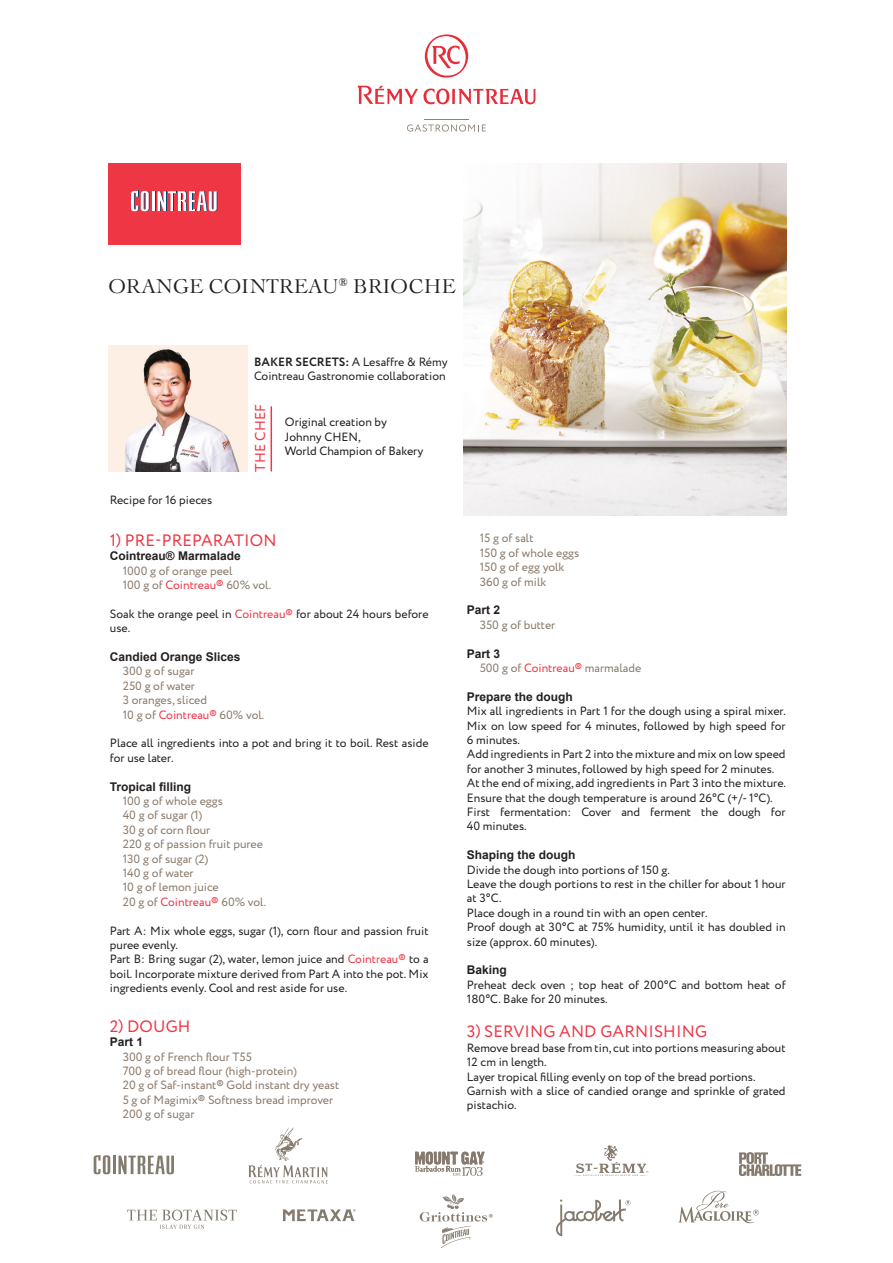
<style>
.page{position:relative;width:893px;height:1263px;background:#fff}
.page>*{position:absolute;margin:0;border:0;box-sizing:border-box;transform-origin:0 0}
.TITRE_RECETTE{font:19.5px "Le Cochin BQ";letter-spacing:.015em;color:#231f20}
.TITRE_PARAGRAPHE{font:16.5px "Circe";letter-spacing:.01em;color:#ee3645}
.TITRE_PARAGRAPHE-2{font:14.25px "Circe";letter-spacing:.01em;color:#ee3645}
.TEXTE{font:12px/14.4px "Circe";color:#231f20}
.INGREDIENTS{font:12px "Circe";color:#897869}
.SOUS_TITRE{font:700 12px "Arial";color:#231f20}
.adresse{font:12px/14.4px "Circe";color:#231f20}
.CHEF{font:12px "Circe";color:#1e1c1c}
.s1{font-weight:700}
.s2{color:#ee3645}
</style>
<div class="page">
<svg style="left:358px;top:86px;width:177px;height:18px"></svg>
<svg style="left:425px;top:34px;width:43px;height:44px"></svg>
<hr style="left:424px;top:119px;width:45px;height:1px;background:#918273">
<svg style="left:407px;top:124px;width:79px;height:8px"></svg>
<svg style="left:283px;top:1209px;width:73px;height:12px"></svg>
<svg style="left:420px;top:1194px;width:73px;height:54px"></svg>
<svg style="left:556px;top:1199px;width:74px;height:37px"></svg>
<svg style="left:678px;top:1190px;width:81px;height:34px"></svg>
<svg style="left:739px;top:1152px;width:62px;height:24px"></svg>
<svg style="left:574px;top:1145px;width:75px;height:31px"></svg>
<hr style="left:113px;top:1155px;width:3px;height:19px;background:#837b6e">
<svg style="left:94px;top:1155px;width:16px;height:19px"></svg>
<svg style="left:118px;top:1155px;width:56px;height:19px"></svg>
<svg style="left:249px;top:1127px;width:79px;height:56px"></svg>
<svg style="left:127px;top:1209px;width:110px;height:20px"></svg>
<svg style="left:415px;top:1152px;width:69px;height:24px"></svg>
<div style="left:108px;top:164px;width:133px;height:81px;background:#ee3645"></div>
<svg style="left:131px;top:190px;width:86px;height:21px"></svg>
<img style="left:464px;top:164px;width:323px;height:352px">
<img style="left:108px;top:345px;width:139px;height:127px">
<hr style="left:271px;top:407px;width:1px;height:64px;background:#ee3645">
<p class="TITRE_RECETTE" style="left:108px;top:274px;width:349px">ORANGE COINTREAU<sup>®</sup> BRIOCHE</p>
<p class="adresse" style="left:254px;top:355px;width:195px"><span class="s1">BAKER SECRETS:</span> A Lesaffre &amp; Rémy<br>Cointreau Gastronomie collaboration</p>
<p class="TEXTE" style="left:110px;top:493px;width:104px">Recipe for 16 pieces</p>
<p class="TITRE_PARAGRAPHE-2" style="left:251px;top:472px;width:69px;rotate:-90deg">THE CHEF</p>
<p class="CHEF" style="left:285px;top:414px;width:103px">Original creation by</p>
<p class="CHEF" style="left:285px;top:429px;width:77px">Johnny CHEN,</p>
<p class="CHEF" style="left:285px;top:443px;width:140px">World Champion of Bakery</p>
<p class="TITRE_PARAGRAPHE" style="left:110px;top:529px;width:168px">1) PRE-PREPARATION</p>
<p class="SOUS_TITRE" style="left:110px;top:547px;width:132px">Cointreau® Marmalade</p>
<p class="INGREDIENTS" style="left:123px;top:562px;width:112px">1000 g of orange peel</p>
<p class="INGREDIENTS" style="left:123px;top:577px;width:150px">100 g of <span class="s2">Cointreau®</span> 60% vol.</p>
<p class="TEXTE" style="left:110px;top:607px;width:320px">Soak the orange peel in <span class="s2">Cointreau®</span> for about 24 hours before use.</p>
<p class="SOUS_TITRE" style="left:110px;top:648px;width:132px">Candied Orange Slices</p>
<p class="INGREDIENTS" style="left:123px;top:663px;width:73px">300 g of sugar</p>
<p class="INGREDIENTS" style="left:123px;top:678px;width:74px">250 g of water</p>
<p class="INGREDIENTS" style="left:123px;top:692px;width:86px">3 oranges, sliced</p>
<p class="INGREDIENTS" style="left:123px;top:706px;width:143px">10 g of <span class="s2">Cointreau®</span> 60% vol.</p>
<p class="TEXTE" style="left:110px;top:736px;width:320px">Place all ingredients into a pot and bring it to boil. Rest aside for use later.</p>
<p class="SOUS_TITRE" style="left:110px;top:778px;width:83px">Tropical filling</p>
<p class="INGREDIENTS" style="left:123px;top:793px;width:102px">100 g of whole eggs</p>
<p class="INGREDIENTS" style="left:123px;top:807px;width:81px">40 g of sugar (1)</p>
<p class="INGREDIENTS" style="left:123px;top:822px;width:89px">30 g of corn flour</p>
<p class="INGREDIENTS" style="left:123px;top:836px;width:142px">220 g of passion fruit puree</p>
<p class="INGREDIENTS" style="left:123px;top:850px;width:87px">130 g of sugar (2)</p>
<p class="INGREDIENTS" style="left:123px;top:865px;width:73px">140 g of water</p>
<p class="INGREDIENTS" style="left:123px;top:879px;width:98px">10 g of lemon juice</p>
<p class="INGREDIENTS" style="left:123px;top:894px;width:145px">20 g of <span class="s2">Cointreau®</span> 60% vol.</p>
<p class="TEXTE" style="left:110px;top:924px;width:320px">Part A: Mix whole eggs, sugar (1), corn flour and passion fruit puree evenly.</p>
<p class="TEXTE" style="left:110px;top:952px;width:320px;text-align:justify">Part B: Bring sugar (2), water, lemon juice and <span class="s2">Cointreau®</span> to a boil. Incorporate mixture derived from Part A into the pot. Mix ingredients evenly. Cool and rest aside for use.</p>
<p class="TITRE_PARAGRAPHE" style="left:110px;top:1015px;width:82px">2) DOUGH</p>
<p class="SOUS_TITRE" style="left:110px;top:1033px;width:35px">Part 1</p>
<p class="INGREDIENTS" style="left:123px;top:1048px;width:131px">300 g of French flour T55</p>
<p class="INGREDIENTS" style="left:123px;top:1063px;width:176px">700 g of bread flour (high-protein)</p>
<p class="INGREDIENTS" style="left:123px;top:1077px;width:218px">20 g of Saf-instant® Gold instant dry yeast</p>
<p class="INGREDIENTS" style="left:123px;top:1092px;width:212px">5 g of Magimix® Softness bread improver</p>
<p class="INGREDIENTS" style="left:123px;top:1106px;width:73px">200 g of sugar</p>
<p class="INGREDIENTS" style="left:480px;top:530px;width:55px">15 g of salt</p>
<p class="INGREDIENTS" style="left:480px;top:545px;width:101px">150 g of whole eggs</p>
<p class="INGREDIENTS" style="left:480px;top:559px;width:86px">150 g of egg yolk</p>
<p class="INGREDIENTS" style="left:480px;top:573px;width:68px">360 g of milk</p>
<p class="SOUS_TITRE" style="left:467px;top:602px;width:35px">Part 2</p>
<p class="INGREDIENTS" style="left:480px;top:617px;width:77px">350 g of butter</p>
<p class="SOUS_TITRE" style="left:467px;top:645px;width:35px">Part 3</p>
<p class="INGREDIENTS" style="left:480px;top:660px;width:163px">500 g of <span class="s2">Cointreau®</span> marmalade</p>
<p class="SOUS_TITRE" style="left:467px;top:688px;width:108px">Prepare the dough</p>
<p class="TEXTE" style="left:467px;top:704px;width:321px;text-align:justify">Mix all ingredients in Part 1 for the dough using a spiral mixer.<br>Mix on low speed for 4 minutes, followed by high speed for 6 minutes.</p>
<p class="TEXTE" style="left:467px;top:747px;width:320px">Add ingredients in Part 2 into the mixture and mix on low speed for another 3 minutes, followed by high speed for 2 minutes.</p>
<p class="TEXTE" style="left:467px;top:776px;width:321px">At the end of mixing, add ingredients in Part 3 into the mixture.<br>Ensure that the dough temperature is around 26°C (+/- 1°C).</p>
<p class="TEXTE" style="left:467px;top:805px;width:320px">First fermentation: Cover and ferment the dough for<br>40 minutes.</p>
<p class="SOUS_TITRE" style="left:467px;top:846px;width:110px">Shaping the dough</p>
<p class="TEXTE" style="left:467px;top:863px;width:205px">Divide the dough into portions of 150 g.</p>
<p class="TEXTE" style="left:467px;top:877px;width:320px">Leave the dough portions to rest in the chiller for about 1 hour at 3°C.</p>
<p class="TEXTE" style="left:467px;top:906px;width:242px">Place dough in a round tin with an open center.</p>
<p class="TEXTE" style="left:467px;top:920px;width:320px">Proof dough at 30°C at 75% humidity, until it has doubled in size (approx. 60 minutes).</p>
<p class="SOUS_TITRE" style="left:467px;top:962px;width:42px">Baking</p>
<p class="TEXTE" style="left:467px;top:978px;width:320px">Preheat deck oven ; top heat of 200°C and bottom heat of<br>180°C. Bake for 20 minutes.</p>
<p class="TITRE_PARAGRAPHE" style="left:467px;top:1021px;width:242px">3) SERVING AND GARNISHING</p>
<p class="TEXTE" style="left:467px;top:1041px;width:320px">Remove bread base from tin, cut into portions measuring about<br>12 cm in length.</p>
<p class="TEXTE" style="left:467px;top:1070px;width:290px">Layer tropical filling evenly on top of the bread portions.</p>
<p class="TEXTE" style="left:467px;top:1084px;width:320px">Garnish with a slice of candied orange and sprinkle of grated pistachio.</p>
</div>
